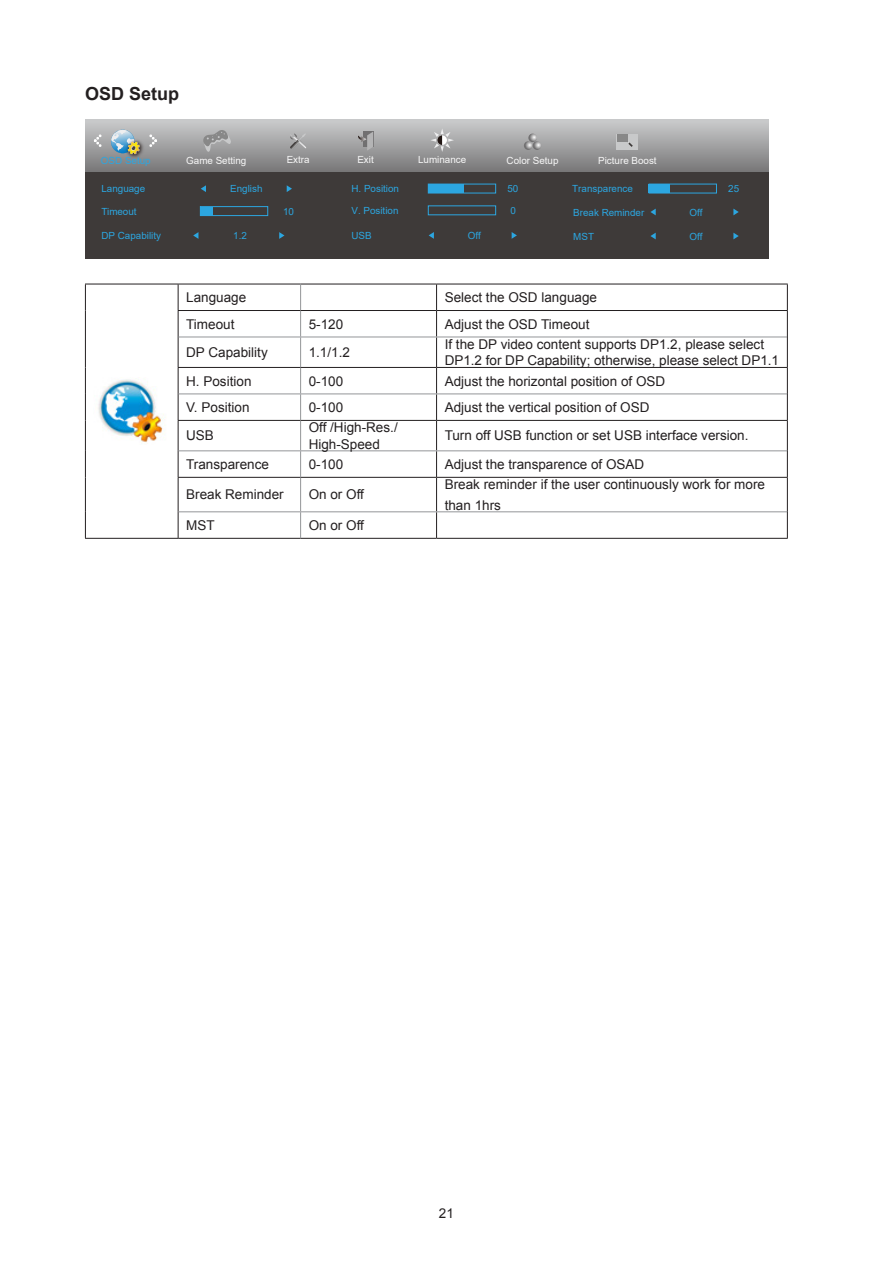
<style>
.page{position:relative;width:893px;height:1263px;background:#fff}
.page>*{position:absolute;margin:0;border:0;box-sizing:border-box;transform-origin:0 0}
.Heading_3{font:700 18px "Arial";color:#231f20}
.无间隔{font:13.5px/16.2px "Arial";color:#231f20}
.正文_text-1{font:13.5px/20.2px "Arial";color:#231f20}
.t1{font:9.9px "Arial";color:#2ca6e0}
.t2{font:9.9px "Arial";color:#f7f7f7}
</style>
<div class="page">
<svg style="left:85px;top:119px;width:683px;height:53px;background:#a0a1a2"></svg>
<div style="left:85px;top:172px;width:683px;height:87px;background:#3e3a39"></div>
<svg style="left:94px;top:134px;width:8px;height:13px"></svg>
<svg style="left:149px;top:134px;width:8px;height:13px"></svg>
<svg style="left:358px;top:132px;width:15px;height:19px"></svg>
<svg style="left:289px;top:133px;width:19px;height:16px"></svg>
<svg style="left:430px;top:128px;width:24px;height:24px"></svg>
<svg style="left:524px;top:134px;width:17px;height:16px"></svg>
<div style="left:428px;top:205px;width:68px;height:10px;border:1px solid #2ca6e0"></div>
<div style="left:648px;top:184px;width:22px;height:9px;background:#2ca6e0"></div>
<div style="left:649px;top:184px;width:68px;height:9px;border:1px solid #2ca6e0"></div>
<svg style="left:201px;top:185px;width:5px;height:7px"></svg>
<svg style="left:287px;top:185px;width:5px;height:7px"></svg>
<div style="left:200px;top:206px;width:68px;height:10px;border:1px solid #2ca6e0"></div>
<div style="left:200px;top:207px;width:13px;height:9px;background:#2ca6e0"></div>
<div style="left:428px;top:184px;width:36px;height:9px;background:#2ca6e0"></div>
<svg style="left:650px;top:209px;width:6px;height:6px"></svg>
<svg style="left:733px;top:209px;width:6px;height:6px"></svg>
<img style="left:124px;top:138px;width:23px;height:23px">
<svg style="left:111px;top:130px;width:29px;height:24px"></svg>
<div style="left:617px;top:134px;width:21px;height:15px;background:#c8c9ca"></div>
<div style="left:617px;top:134px;width:11px;height:8px;background:#888"></div>
<svg style="left:628px;top:142px;width:5px;height:5px"></svg>
<svg style="left:203px;top:130px;width:28px;height:22px"></svg>
<svg style="left:193px;top:232px;width:5px;height:7px"></svg>
<svg style="left:279px;top:232px;width:5px;height:7px"></svg>
<svg style="left:429px;top:232px;width:5px;height:7px"></svg>
<svg style="left:512px;top:232px;width:5px;height:7px"></svg>
<svg style="left:650px;top:233px;width:6px;height:6px"></svg>
<svg style="left:733px;top:233px;width:6px;height:6px"></svg>
<hr style="left:85px;top:284px;width:93px;height:1px;background:#231f20">
<hr style="left:178px;top:284px;width:123px;height:1px;background:#231f20">
<hr style="left:301px;top:284px;width:136px;height:1px;background:#231f20">
<hr style="left:437px;top:284px;width:351px;height:1px;background:#231f20">
<svg style="left:85px;top:284px;width:1px;height:53px"></svg>
<hr style="left:178px;top:310px;width:123px;height:1px;background:#231f20">
<svg style="left:178px;top:284px;width:1px;height:53px"></svg>
<hr style="left:301px;top:310px;width:136px;height:1px;background:#231f20">
<hr style="left:437px;top:310px;width:351px;height:1px;background:#231f20">
<svg style="left:436px;top:284px;width:1px;height:53px"></svg>
<svg style="left:787px;top:284px;width:1px;height:53px"></svg>
<hr style="left:85px;top:337px;width:1px;height:30px;background:#231f20">
<hr style="left:178px;top:337px;width:1px;height:30px;background:#231f20">
<hr style="left:436px;top:337px;width:1px;height:30px;background:#231f20">
<hr style="left:787px;top:337px;width:1px;height:30px;background:#231f20">
<hr style="left:178px;top:367px;width:123px;height:1px;background:#231f20">
<hr style="left:301px;top:367px;width:136px;height:1px;background:#231f20">
<hr style="left:437px;top:367px;width:351px;height:1px;background:#231f20">
<svg style="left:85px;top:367px;width:1px;height:53px"></svg>
<svg style="left:178px;top:368px;width:1px;height:52px"></svg>
<svg style="left:787px;top:368px;width:1px;height:52px"></svg>
<hr style="left:85px;top:420px;width:1px;height:31px;background:#231f20">
<hr style="left:178px;top:420px;width:123px;height:1px;background:#231f20">
<hr style="left:178px;top:421px;width:1px;height:30px;background:#231f20">
<hr style="left:301px;top:420px;width:136px;height:1px;background:#231f20">
<hr style="left:437px;top:420px;width:351px;height:1px;background:#231f20">
<hr style="left:787px;top:421px;width:1px;height:30px;background:#231f20">
<svg style="left:85px;top:451px;width:1px;height:26px"></svg>
<svg style="left:178px;top:451px;width:1px;height:26px"></svg>
<svg style="left:436px;top:368px;width:1px;height:109px"></svg>
<svg style="left:787px;top:451px;width:1px;height:26px"></svg>
<hr style="left:85px;top:477px;width:1px;height:35px;background:#231f20">
<hr style="left:178px;top:477px;width:123px;height:1px;background:#231f20">
<hr style="left:178px;top:478px;width:1px;height:34px;background:#231f20">
<hr style="left:301px;top:477px;width:136px;height:1px;background:#231f20">
<hr style="left:437px;top:477px;width:351px;height:1px;background:#231f20">
<hr style="left:436px;top:478px;width:1px;height:33px;background:#231f20">
<hr style="left:787px;top:478px;width:1px;height:34px;background:#231f20">
<svg style="left:85px;top:512px;width:1px;height:26px"></svg>
<svg style="left:178px;top:512px;width:1px;height:26px"></svg>
<svg style="left:436px;top:512px;width:1px;height:26px"></svg>
<svg style="left:787px;top:512px;width:1px;height:26px"></svg>
<hr style="left:85px;top:538px;width:93px;height:1px;background:#231f20">
<hr style="left:178px;top:538px;width:123px;height:1px;background:#231f20">
<hr style="left:301px;top:538px;width:136px;height:1px;background:#231f20">
<hr style="left:437px;top:538px;width:351px;height:1px;background:#231f20">
<svg style="left:300px;top:284px;width:1px;height:53px"></svg>
<hr style="left:178px;top:337px;width:123px;height:1px;background:#939598">
<hr style="left:301px;top:337px;width:136px;height:1px;background:#939598">
<hr style="left:300px;top:337px;width:1px;height:30px;background:#939598">
<hr style="left:437px;top:337px;width:350px;height:1px;background:#939598">
<hr style="left:178px;top:393px;width:123px;height:1px;background:#939598">
<hr style="left:301px;top:393px;width:136px;height:1px;background:#939598">
<hr style="left:437px;top:393px;width:350px;height:1px;background:#939598">
<hr style="left:178px;top:450px;width:123px;height:1px;background:#939598">
<hr style="left:301px;top:450px;width:136px;height:1px;background:#939598">
<svg style="left:300px;top:368px;width:1px;height:109px"></svg>
<hr style="left:437px;top:450px;width:350px;height:1px;background:#939598">
<hr style="left:300px;top:478px;width:1px;height:33px;background:#939598">
<hr style="left:178px;top:511px;width:123px;height:1px;background:#939598">
<hr style="left:301px;top:511px;width:136px;height:1px;background:#939598">
<svg style="left:300px;top:512px;width:1px;height:26px"></svg>
<hr style="left:437px;top:511px;width:350px;height:1px;background:#939598">
<img style="left:98px;top:377px;width:67px;height:67px">
<p class="Heading_3" style="left:85px;top:82px;width:96px">OSD Setup</p>
<p class="t2" style="left:287px;top:153px;width:24px">Extra</p>
<p class="t2" style="left:357px;top:153px;width:18px">Exit</p>
<p class="t2" style="left:418px;top:153px;width:50px">Luminance</p>
<p class="t2" style="left:507px;top:153px;width:53px">Color Setup</p>
<p class="t1" style="left:351px;top:182px;width:49px">H. Position</p>
<p class="t1" style="left:507px;top:182px;width:12px">50</p>
<p class="t1" style="left:351px;top:204px;width:48px">V. Position</p>
<p class="t1" style="left:510px;top:204px;width:7px">0</p>
<p class="t1" style="left:101px;top:153px;width:51px">OSD Setup</p>
<p class="t2" style="left:186px;top:153px;width:62px">Game Setting</p>
<p class="t2" style="left:598px;top:153px;width:60px">Picture Boost</p>
<p class="t1" style="left:101px;top:182px;width:45px">Language</p>
<p class="t1" style="left:230px;top:182px;width:34px">English</p>
<p class="t1" style="left:572px;top:182px;width:62px">Transparence</p>
<p class="t1" style="left:728px;top:182px;width:12px">25</p>
<p class="t1" style="left:101px;top:204px;width:37px">Timeout</p>
<p class="t1" style="left:283px;top:204px;width:12px">10</p>
<p class="t1" style="left:573px;top:205px;width:73px">Break Reminder</p>
<p class="t1" style="left:690px;top:205px;width:14px">Off</p>
<p class="t1" style="left:101px;top:229px;width:61px">DP Capability</p>
<p class="t1" style="left:233px;top:229px;width:15px">1.2</p>
<p class="t1" style="left:351px;top:229px;width:22px">USB</p>
<p class="t1" style="left:468px;top:229px;width:14px">Off</p>
<p class="t1" style="left:573px;top:229px;width:22px">MST</p>
<p class="t1" style="left:690px;top:229px;width:14px">Off</p>
<p class="无间隔" style="left:186px;top:289px;width:62px">Language</p>
<p class="无间隔" style="left:445px;top:289px;width:154px">Select the OSD language</p>
<p class="无间隔" style="left:186px;top:316px;width:50px">Timeout</p>
<p class="无间隔" style="left:309px;top:316px;width:36px">5-120</p>
<p class="无间隔" style="left:445px;top:316px;width:146px">Adjust the OSD Timeout</p>
<p class="正文_text-1" style="left:186px;top:342px;width:83px">DP Capability</p>
<p class="正文_text-1" style="left:309px;top:342px;width:43px">1.1/1.2</p>
<p class="无间隔" style="left:445px;top:336px;width:336px">If the DP video content supports DP1.2, please select<br>DP1.2 for DP Capability; otherwise, please select DP1.1</p>
<p class="无间隔" style="left:186px;top:373px;width:67px">H. Position</p>
<p class="无间隔" style="left:309px;top:373px;width:36px">0-100</p>
<p class="无间隔" style="left:445px;top:373px;width:222px">Adjust the horizontal position of OSD</p>
<p class="无间隔" style="left:186px;top:399px;width:65px">V. Position</p>
<p class="无间隔" style="left:309px;top:399px;width:36px">0-100</p>
<p class="无间隔" style="left:445px;top:399px;width:206px">Adjust the vertical position of OSD</p>
<p class="正文_text-1" style="left:186px;top:426px;width:29px">USB</p>
<p class="无间隔" style="left:309px;top:420px;width:91px">Off /High-Res./<br>High-Speed</p>
<p class="无间隔" style="left:445px;top:428px;width:305px">Turn off USB function or set USB interface version.</p>
<p class="无间隔" style="left:186px;top:456px;width:84px">Transparence</p>
<p class="无间隔" style="left:309px;top:456px;width:36px">0-100</p>
<p class="无间隔" style="left:445px;top:456px;width:201px">Adjust the transparence of OSAD</p>
<p class="正文_text-1" style="left:186px;top:485px;width:99px">Break Reminder</p>
<p class="正文_text-1" style="left:309px;top:485px;width:57px">On or Off</p>
<p class="正文_text-1" style="left:445px;top:475px;width:322px">Break reminder if the user continuously work for more than 1hrs</p>
<p class="正文_text-1" style="left:186px;top:515px;width:30px">MST</p>
<p class="正文_text-1" style="left:309px;top:515px;width:57px">On or Off</p>
<p class="无间隔" style="left:439px;top:1205px;width:17px">21</p>
</div>
